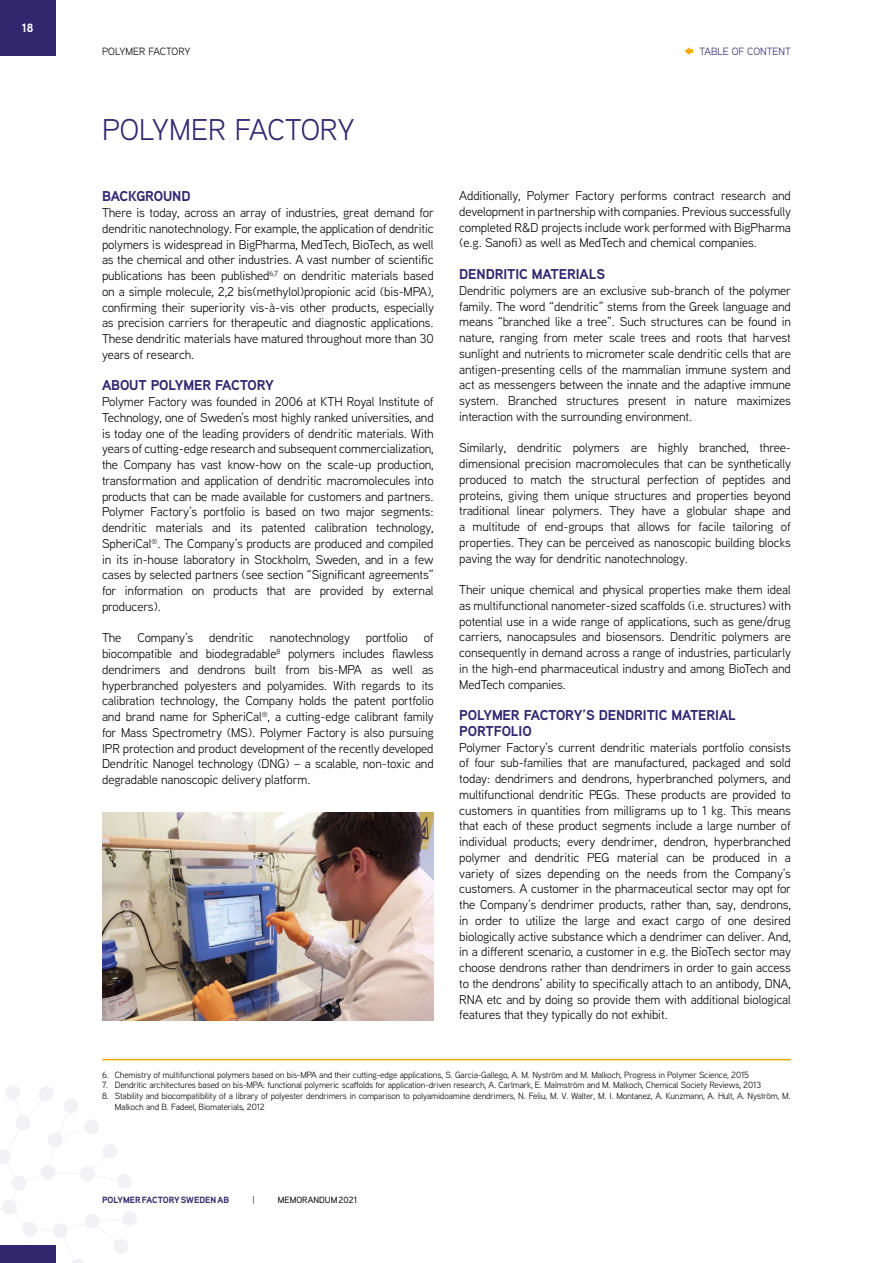
<style>
.page{position:relative;width:893px;height:1263px;background:#fff}
.page>*{position:absolute;margin:0;border:0;box-sizing:border-box;transform-origin:0 0}
.t1{font:30px "Aaux Next";letter-spacing:-.005em;color:#32266f}
.t2{font:700 14.25px/15.8px "Aaux Next";letter-spacing:-.01em;color:#32266f}
.t3{font:12.75px/15.8px "Aaux Next";letter-spacing:-.01em;color:#000;text-align:justify}
.t4{font:700 12px "Aaux Next";color:#fff}
.t5{font:10.5px "Aaux Next";letter-spacing:-.005em;color:#000}
.t6{font:10.5px "Aaux Next";color:#32266f}
.t7{font:9px/10.8px "Aaux Next";letter-spacing:-.015em;color:#000}
.t8{font:700 9px "Aaux Next";color:#32266f}
.t9{font:500 9px "Aaux Next";color:#000}
</style>
<div class="page">
<div style="left:38px;top:1086px;width:16px;height:15px;background:#f2f2f6;border-radius:50%"></div>
<div style="left:5px;top:1085px;width:15px;height:15px;background:#f2f2f6;border-radius:50%"></div>
<svg style="left:0;top:1091px;width:137px;height:172px"></svg>
<div style="left:0;top:0;width:55px;height:55px;background:#32266f"></div>
<div style="left:0;top:1246px;width:55px;height:17px;background:#32266f"></div>
<svg style="left:685px;top:47px;width:8px;height:8px"></svg>
<hr style="left:103px;top:1059px;width:687px;height:1px;background:#f8aa00">
<img style="left:102px;top:812px;width:332px;height:208px">
<p class="t4" style="left:22px;top:19px;width:13px">18</p>
<p class="t5" style="left:102px;top:45px;width:90px">POLYMER FACTORY</p>
<p class="t6" style="left:699px;top:45px;width:93px">TABLE OF CONTENT</p>
<h1 class="t1" style="left:102px;top:109px;width:254px">POLYMER FACTORY</h1>
<p class="t2" style="left:102px;top:188px;width:90px">BACKGROUND</p>
<p class="t3" style="left:102px;top:204px;width:333px">There is today, across an array of industries, great demand for dendritic nanotechnology. For example, the application of dendritic polymers is widespread in BigPharma, MedTech, BioTech, as well as the chemical and other industries. A vast number of scientific publications has been published<sup>6,7</sup> on dendritic materials based on a simple molecule, 2,2 bis(methylol)propionic acid (bis-MPA), confirming their superiority vis-à-vis other products, especially as precision carriers for therapeutic and diagnostic applications.<br>These dendritic materials have matured throughout more than 30 years of research.</p>
<p class="t2" style="left:102px;top:377px;width:173px">ABOUT POLYMER FACTORY</p>
<p class="t3" style="left:102px;top:393px;width:333px">Polymer Factory was founded in 2006 at KTH Royal Institute of Technology, one of Sweden’s most highly ranked universities, and is today one of the leading providers of dendritic materials. With years of cutting-edge research and subsequent commercialization, the Company has vast know-how on the scale-up production, transformation and application of dendritic macromolecules into products that can be made available for customers and partners.<br>Polymer Factory’s portfolio is based on two major segments: dendritic materials and its patented calibration technology, SpheriCal<sup>®</sup>. The Company’s products are produced and compiled in its in-house laboratory in Stockholm, Sweden, and in a few cases by selected partners (see section “Significant agreements” for information on products that are provided by external producers).</p>
<p class="t3" style="left:102px;top:630px;width:333px">The Company’s dendritic nanotechnology portfolio of biocompatible and biodegradable<sup>8</sup> polymers includes flawless dendrimers and dendrons built from bis-MPA as well as hyperbranched polyesters and polyamides. With regards to its calibration technology, the Company holds the patent portfolio and brand name for SpheriCal<sup>®</sup>, a cutting-edge calibrant family for Mass Spectrometry (MS). Polymer Factory is also pursuing IPR protection and product development of the recently developed Dendritic Nanogel technology (DNG) – a scalable, non-toxic and degradable nanoscopic delivery platform.</p>
<p class="t3" style="left:459px;top:187px;width:333px">Additionally, Polymer Factory performs contract research and development in partnership with companies. Previous successfully completed R&amp;D projects include work performed with BigPharma (e.g. Sanofi) as well as MedTech and chemical companies.</p>
<p class="t2" style="left:459px;top:266px;width:147px">DENDRITIC MATERIALS</p>
<p class="t3" style="left:459px;top:282px;width:333px">Dendritic polymers are an exclusive sub-branch of the polymer family. The word “dendritic” stems from the Greek language and means “branched like a tree”. Such structures can be found in nature, ranging from meter scale trees and roots that harvest sunlight and nutrients to micrometer scale dendritic cells that are antigen-presenting cells of the mammalian immune system and act as messengers between the innate and the adaptive immune system. Branched structures present in nature maximizes interaction with the surrounding environment.</p>
<p class="t3" style="left:459px;top:439px;width:333px">Similarly, dendritic polymers are highly branched, three&shy;dimensional precision macromolecules that can be synthetically produced to match the structural perfection of peptides and proteins, giving them unique structures and properties beyond traditional linear polymers. They have a globular shape and a multitude of end-groups that allows for facile tailoring of properties. They can be perceived as nanoscopic building blocks paving the way for dendritic nanotechnology.</p>
<p class="t3" style="left:459px;top:581px;width:333px">Their unique chemical and physical properties make them ideal as multifunctional nanometer-sized scaffolds (i.e. structures) with potential use in a wide range of applications, such as gene/drug carriers, nanocapsules and biosensors. Dendritic polymers are consequently in demand across a range of industries, particularly in the high-end pharmaceutical industry and among BioTech and MedTech companies.</p>
<p class="t2" style="left:459px;top:707px;width:278px">POLYMER FACTORY’S DENDRITIC MATERIAL<br>PORTFOLIO</p>
<p class="t3" style="left:459px;top:739px;width:333px">Polymer Factory’s current dendritic materials portfolio consists of four sub-families that are manufactured, packaged and sold today: dendrimers and dendrons, hyperbranched polymers, and multifunctional dendritic PEGs. These products are provided to customers in quantities from milligrams up to 1 kg. This means that each of these product segments include a large number of individual products; every dendrimer, dendron, hyperbranched polymer and dendritic PEG material can be produced in a variety of sizes depending on the needs from the Company’s customers. A customer in the pharmaceutical sector may opt for the Company’s dendrimer products, rather than, say, dendrons, in order to utilize the large and exact cargo of one desired biologically active substance which a dendrimer can deliver. And, in a different scenario, a customer in e.g. the BioTech sector may choose dendrons rather than dendrimers in order to gain access to the dendrons’ ability to specifically attach to an antibody, DNA, RNA etc and by doing so provide them with additional biological features that they typically do not exhibit.</p>
<p class="t7" style="left:102px;top:1069px;width:649px">6. Chemistry of multifunctional polymers based on bis-MPA and their cutting-edge applications, S. Garcia-Gallego, A. M. Nyström and M. Malkoch, Progress in Polymer Science, 2015</p>
<p class="t7" style="left:102px;top:1079px;width:660px">7. Dendritic architectures based on bis-MPA: functional polymeric scaffolds for application-driven research, A. Carlmark, E. Malmström and M. Malkoch, Chemical Society Reviews, 2013</p>
<p class="t7" style="left:115px;top:1090px;width:678px;text-indent:-13px">8. Stability and biocompatibility of a library of polyester dendrimers in comparison to polyamidoamine dendrimers, N. Feliu, M. V. Walter, M. I. Montanez, A. Kunzmann, A. Hult, A. Nyström, M.<br>Malkoch and B. Fadeel, Biomaterials, 2012</p>
<p class="t8" style="left:102px;top:1194px;width:128px">POLYMER FACTORY SWEDEN AB</p>
<p class="t7" style="left:252px;top:1194px;width:4px">|</p>
<p class="t9" style="left:278px;top:1194px;width:81px">MEMORANDUM 2021</p>
</div>
